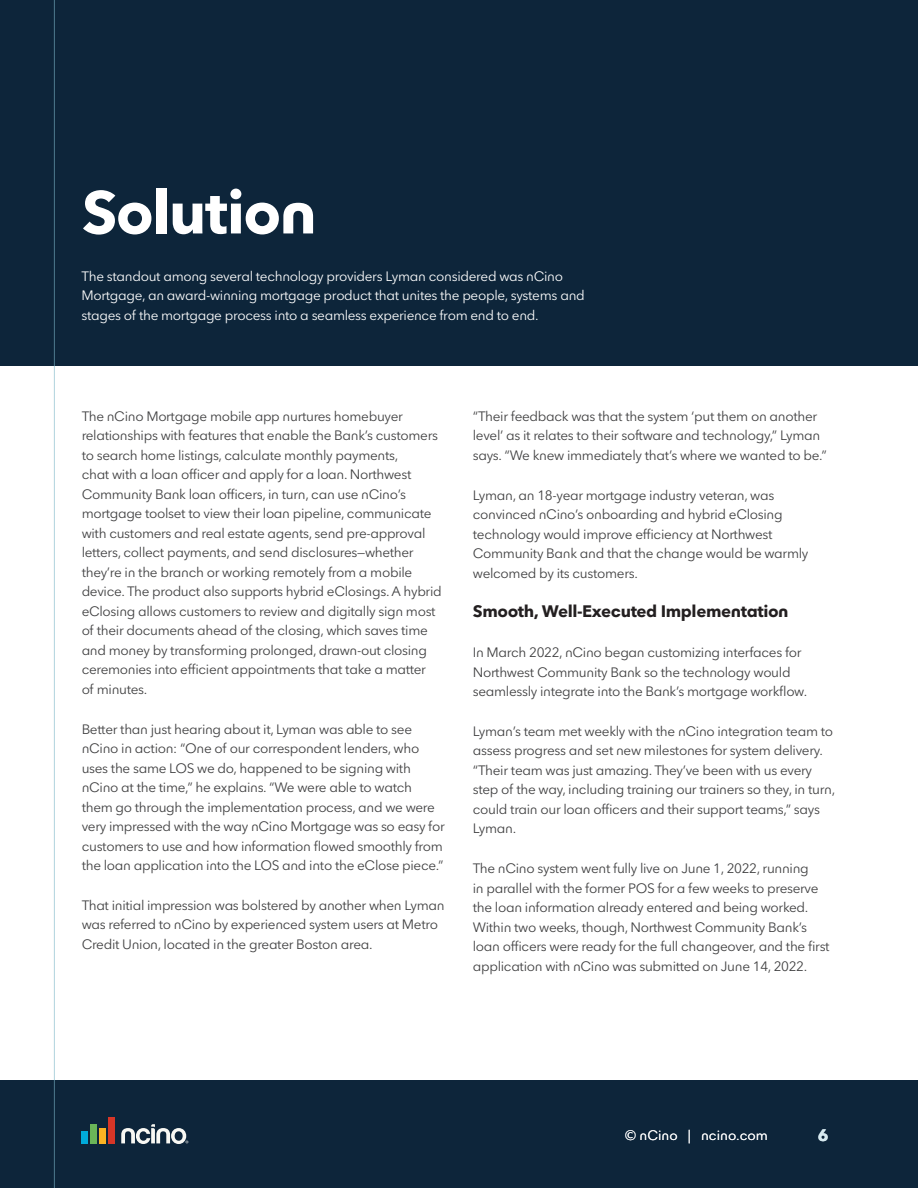
<style>
.page{position:relative;width:918px;height:1188px;background:#fff}
.page>*{position:absolute;margin:0;border:0;box-sizing:border-box;transform-origin:0 0}
.t1{font:700 59.7px "n Cino+Avenir";letter-spacing:-.03em;color:#fff}
.Black_subtitle{font:700 16.5px "n Cino+Avenir";letter-spacing:-.025em;color:#231f20}
.t2{font:700 16.5px "n Cino+Avenir";color:#d6e9ef}
.Body_Text_one_column{font:13.5px/19.5px "n Cino+Avenir";letter-spacing:-.025em;color:#3e3e3f}
.Body_Text_one_column-2{font:13.5px/19.5px "n Cino+Avenir";letter-spacing:-.025em;color:#fff}
.Body_Text_one_column-3{font:13.5px "n Cino+Avenir";color:#fff}
</style>
<div class="page">
<div style="left:0;top:1080px;width:918px;height:108px;background:#0d253a"></div>
<div style="left:108px;top:1117px;width:7px;height:26px;background:#d73627"></div>
<div style="left:99px;top:1128px;width:7px;height:15px;background:#fbb323"></div>
<div style="left:91px;top:1124px;width:6px;height:19px;background:#6ab558"></div>
<div style="left:82px;top:1131px;width:6px;height:12px;background:#00aada"></div>
<svg style="left:121px;top:1124px;width:67px;height:20px"></svg>
<div style="left:0;top:0;width:918px;height:366px;background:#0d253a"></div>
<hr style="left:54px;top:0;width:1px;height:1188px;background:#7bb5c7">
<p class="t1" style="left:82px;top:178px;width:237px">Solution</p>
<p class="Body_Text_one_column-2" style="left:81px;top:266px;width:505px">The standout among several technology providers Lyman considered was nCino<br>Mortgage, an award-winning mortgage product that unites the people, systems and stages of the mortgage process into a seamless experience from end to end.</p>
<p class="Body_Text_one_column" style="left:82px;top:407px;width:362px">The nCino Mortgage mobile app nurtures homebuyer relationships with features that enable the Bank’s customers to search home listings, calculate monthly payments,<br>chat with a loan officer and apply for a loan. Northwest Community Bank loan officers, in turn, can use nCino’s mortgage toolset to view their loan pipeline, communicate with customers and real estate agents, send pre-approval letters, collect payments, and send disclosures—whether they’re in the branch or working remotely from a mobile device. The product also supports hybrid eClosings. A hybrid eClosing allows customers to review and digitally sign most of their documents ahead of the closing, which saves time and money by transforming prolonged, drawn-out closing ceremonies into efficient appointments that take a matter<br>of minutes.</p>
<p class="Body_Text_one_column" style="left:82px;top:719px;width:365px">Better than just hearing about it, Lyman was able to see nCino in action: “One of our correspondent lenders, who uses the same LOS we do, happened to be signing with nCino at the time,” he explains. “We were able to watch them go through the implementation process, and we were very impressed with the way nCino Mortgage was so easy for customers to use and how information flowed smoothly from the loan application into the LOS and into the eClose piece.”</p>
<p class="Body_Text_one_column" style="left:82px;top:896px;width:365px">That initial impression was bolstered by another when Lyman was referred to nCino by experienced system users at Metro<br>Credit Union, located in the greater Boston area.</p>
<p class="Body_Text_one_column" style="left:473px;top:407px;width:356px">“Their feedback was that the system ‘put them on another level’ as it relates to their software and technology,” Lyman says. “We knew immediately that’s where we wanted to be.”</p>
<p class="Body_Text_one_column" style="left:473px;top:485px;width:337px">Lyman, an 18-year mortgage industry veteran, was convinced nCino’s onboarding and hybrid eClosing technology would improve efficiency at Northwest Community Bank and that the change would be warmly welcomed by its customers.</p>
<p class="Black_subtitle" style="left:473px;top:602px;width:317px">Smooth, Well-Executed Implementation</p>
<p class="Body_Text_one_column" style="left:473px;top:643px;width:336px">In March 2022, nCino began customizing interfaces for<br>Northwest Community Bank so the technology would seamlessly integrate into the Bank’s mortgage workflow.</p>
<p class="Body_Text_one_column" style="left:473px;top:722px;width:364px">Lyman’s team met weekly with the nCino integration team to assess progress and set new milestones for system delivery. “Their team was just amazing. They’ve been with us every step of the way, including training our trainers so they, in turn, could train our loan officers and their support teams,” says Lyman.</p>
<p class="Body_Text_one_column" style="left:473px;top:859px;width:358px">The nCino system went fully live on June 1, 2022, running<br>in parallel with the former POS for a few weeks to preserve the loan information already entered and being worked.<br>Within two weeks, though, Northwest Community Bank’s loan officers were ready for the full changeover, and the first application with nCino was submitted on June 14, 2022.</p>
<p class="Body_Text_one_column-3" style="left:625px;top:1124px;width:144px">© nCino | ncino.com</p>
<p class="t2" style="left:818px;top:1126px;width:12px">6</p>
</div>
